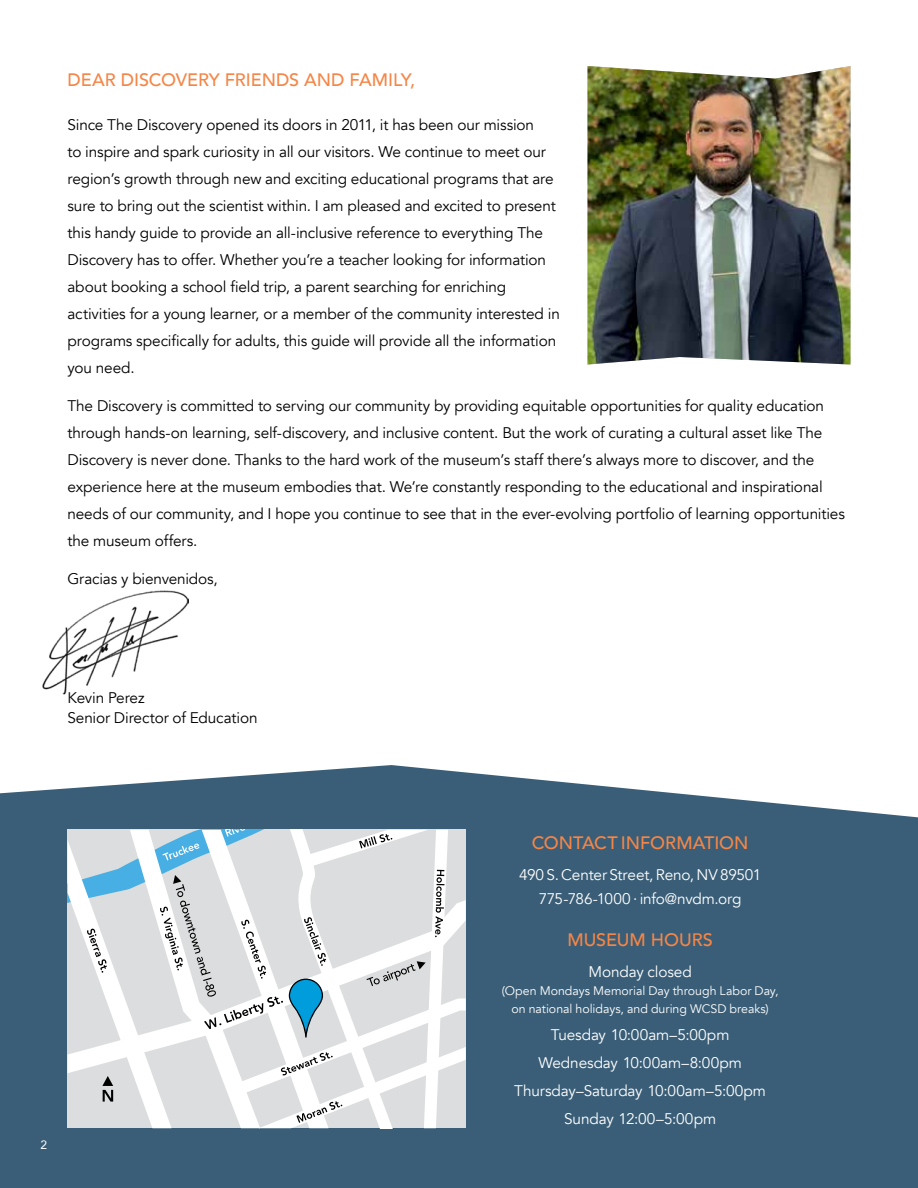
<style>
.page{position:relative;width:918px;height:1188px;background:#fff}
.page>*{position:absolute;margin:0;border:0;box-sizing:border-box;transform-origin:0 0}
.t1{font:500 18px "Avenir";letter-spacing:-.005em;color:#f58647}
.t2{font:15.3px/27px "Avenir";letter-spacing:-.01em;color:#000}
.t3{font:15.3px/27.8px "Avenir";letter-spacing:-.01em;color:#fff;text-align:center}
.t4{font:12.3px/18px "Avenir";color:#fff;text-align:center}
.t5{font:12px "Avenir";color:#fff}
</style>
<div class="page">
<svg style="left:0;top:765px;width:918px;height:423px;fill:#3a5e77"></svg>
<img style="left:42px;top:590px;width:146px;height:105px">
<svg style="left:68px;top:830px;width:398px;height:298px"></svg>
<img style="left:588px;top:66px;width:262px;height:299px">
<p class="t1" style="left:68px;top:64px;width:349px">DEAR DISCOVERY FRIENDS AND FAMILY,</p>
<p class="t2" style="left:68px;top:112px;width:494px">Since The Discovery opened its doors in 2011, it has been our mission<br>to inspire and spark curiosity in all our visitors. We continue to meet our region’s growth through new and exciting educational programs that are sure to bring out the scientist within. I am pleased and excited to present this handy guide to provide an all-inclusive reference to everything The Discovery has to offer. Whether you’re a teacher looking for information about booking a school field trip, a parent searching for enriching activities for a young learner, or a member of the community interested in programs specifically for adults, this guide will provide all the information you need.</p>
<p class="t2" style="left:68px;top:392px;width:779px">The Discovery is committed to serving our community by providing equitable opportunities for quality education through hands-on learning, self-discovery, and inclusive content. But the work of curating a cultural asset like The Discovery is never done. Thanks to the hard work of the museum’s staff there’s always more to discover, and the experience here at the museum embodies that. We’re constantly responding to the educational and inspirational needs of our community, and I hope you continue to see that in the ever-evolving portfolio of learning opportunities the museum offers.</p>
<p class="t2" style="left:68px;top:565px;width:152px">Gracias y bienvenidos,</p>
<p class="t2" style="left:68px;top:688px;width:192px;line-height:19.5px">Kevin Perez<br>Senior Director of Education</p>
<p class="t5" style="left:40px;top:1135px;width:8px">2</p>
<p class="t1" style="left:532px;top:827px;width:218px">CONTACT INFORMATION</p>
<p class="t3" style="left:519px;top:863px;width:244px;line-height:24px">490 S. Center Street, Reno, NV 89501<br>775-786-1000 · info@nvdm.org</p>
<p class="t1" style="left:567px;top:924px;width:147px">MUSEUM HOURS</p>
<p class="t3" style="left:589px;top:958px;width:105px">Monday closed</p>
<p class="t4" style="left:502px;top:982px;width:278px">(Open Mondays Memorial Day through Labor Day, on national holidays, and during WCSD breaks)</p>
<p class="t3" style="left:514px;top:1021px;width:253px">Tuesday 10:00am–5:00pm<br>Wednesday 10:00am–8:00pm<br>Thursday–Saturday 10:00am–5:00pm<br>Sunday 12:00–5:00pm</p>
</div>
